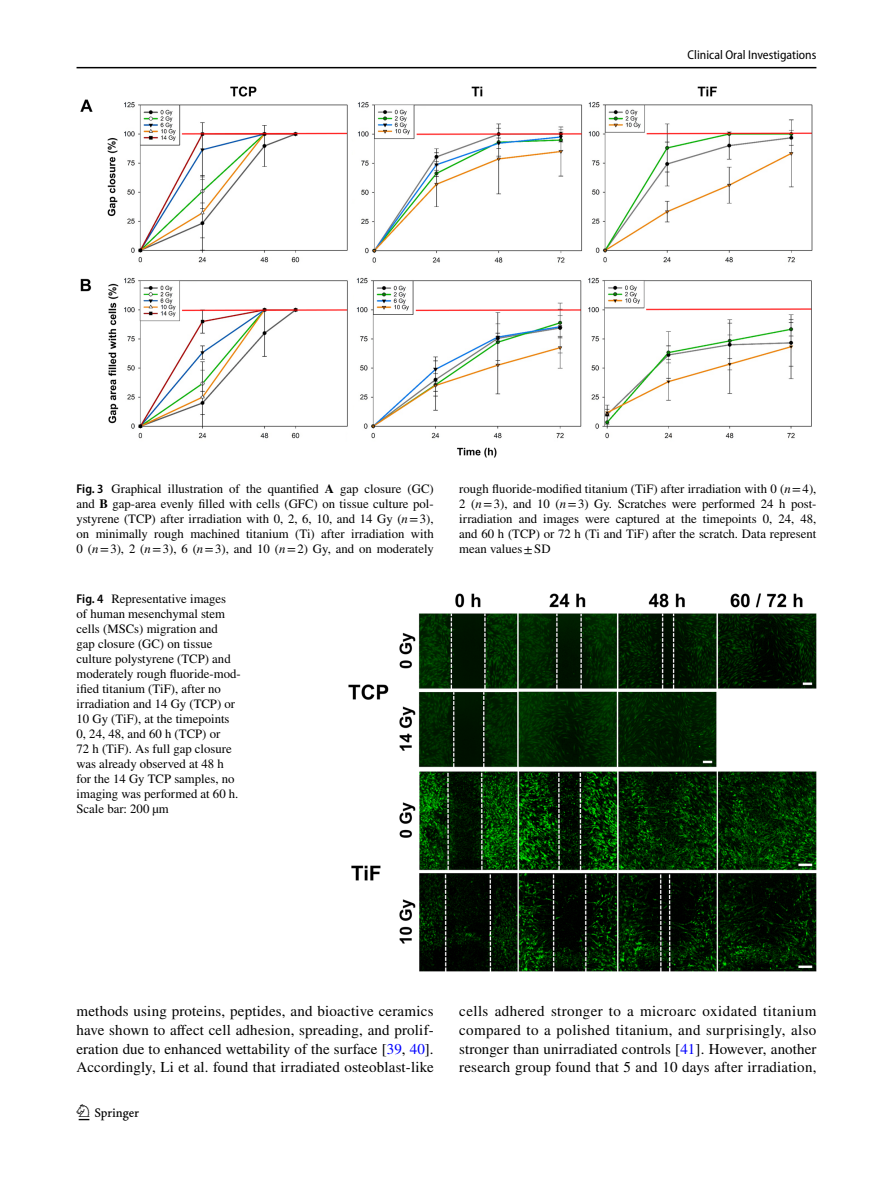
<style>
.page{position:relative;width:893px;height:1187px;background:#fff}
.page>*{position:absolute;margin:0;border:0;box-sizing:border-box;transform-origin:0 0}
.t1{font:22.5px "Springnew Regular 2";color:#000}
.t2{font:15px/18.8px "STIX";letter-spacing:.01em;color:#000;text-align:justify}
.t3{font:12.75px/15px "STIX";color:#000;text-align:justify}
.t4{font:semi-condensed 12.75px "Myriad Pro";color:#000}
.s1{font-family:"Myriad Pro";font-weight:600;font-stretch:semi-condensed}
.s2{font-weight:700}
.s3{font-style:italic}
.s4{color:#00f}
</style>
<div class="page">
<hr style="left:77px;top:67px;width:739px;height:1px;background:#000">
<img style="left:81px;top:87px;width:731px;height:370px">
<img style="left:349px;top:593px;width:467px;height:378px">
<p class="t4" style="left:688px;top:48px;width:130px">Clinical Oral Investigations</p>
<p class="t3" style="left:77px;top:482px;width:359px"><span class="s1">Fig. 3</span> Graphical illustration of the quantified <span class="s2">A</span> gap closure (GC) and <span class="s2">B</span> gap-area evenly filled with cells (GFC) on tissue culture pol&shy;ystyrene (TCP) after irradiation with 0, 2, 6, 10, and 14 Gy (<span class="s3">n</span>=3), on minimally rough machined titanium (Ti) after irradiation with 0 (<span class="s3">n</span>=3), 2 (<span class="s3">n</span>=3), 6 (<span class="s3">n</span>=3), and 10 (<span class="s3">n</span>=2) Gy, and on moderately</p>
<p class="t3" style="left:459px;top:482px;width:359px">rough fluoride-modified titanium (TiF) after irradiation with 0 (<span class="s3">n</span>=4), 2 (<span class="s3">n</span>=3), and 10 (<span class="s3">n</span>=3) Gy. Scratches were performed 24 h post&shy;irradiation and images were captured at the timepoints 0, 24, 48, and 60 h (TCP) or 72 h (Ti and TiF) after the scratch. Data represent mean values±SD</p>
<p class="t3" style="left:77px;top:592px;width:166px;text-align:left"><span class="s1">Fig. 4</span> Representative images<br>of human mesenchymal stem cells (MSCs) migration and<br>gap closure (GC) on tissue culture polystyrene (TCP) and moderately rough fluoride-mod&shy;ified titanium (TiF), after no irradiation and 14 Gy (TCP) or<br>10 Gy (TiF), at the timepoints<br>0, 24, 48, and 60 h (TCP) or<br>72 h (TiF). As full gap closure was already observed at 48 h for the 14 Gy TCP samples, no imaging was performed at 60 h.<br>Scale bar: 200 µm</p>
<p class="t2" style="left:77px;top:1002px;width:359px">methods using proteins, peptides, and bioactive ceramics have shown to affect cell adhesion, spreading, and prolif&shy;eration due to enhanced wettability of the surface [<span class="s4">39</span>, <span class="s4">40</span>].<br>Accordingly, Li et al. found that irradiated osteoblast-like</p>
<p class="t2" style="left:459px;top:1002px;width:359px">cells adhered stronger to a microarc oxidated titanium compared to a polished titanium, and surprisingly, also stronger than unirradiated controls [<span class="s4">41</span>]. However, another research group found that 5 and 10 days after irradiation,</p>
<h1 class="t1" style="left:79px;top:1104px;width:62px">1 3</h1>
</div>
